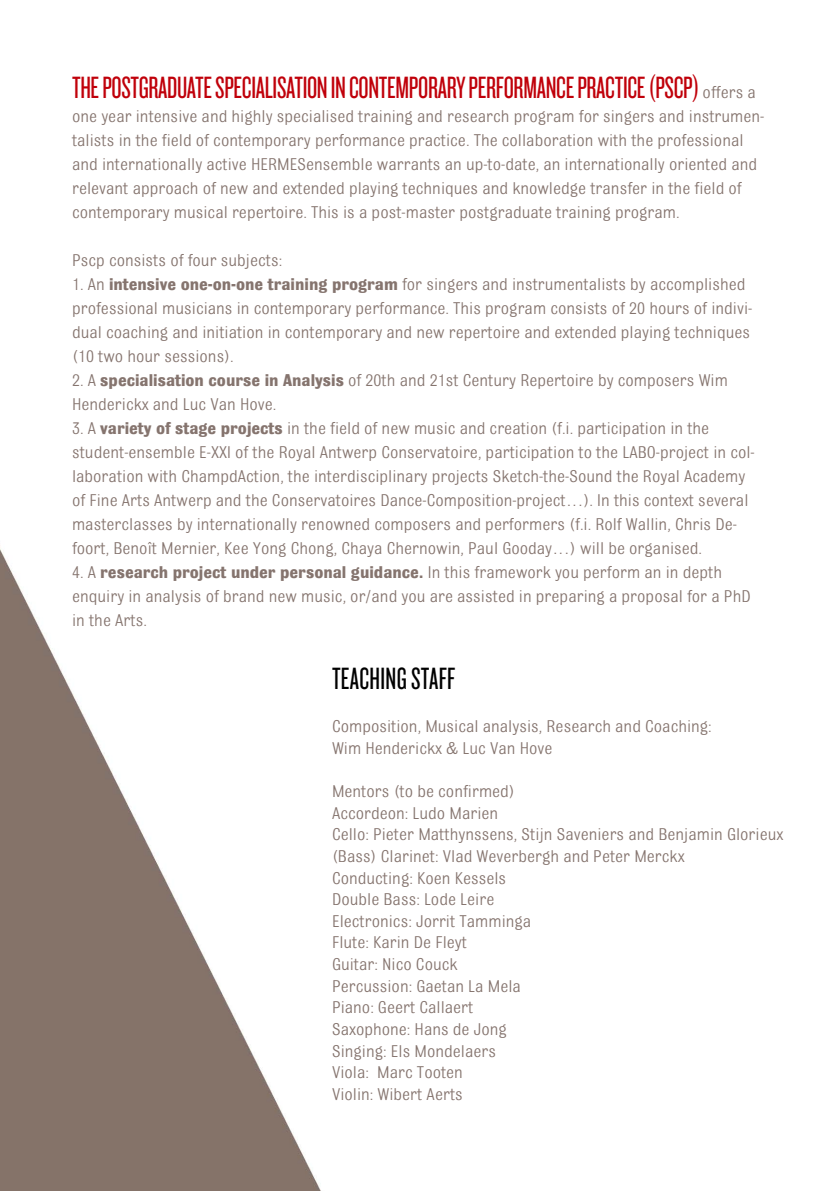
<style>
.page{position:relative;width:840px;height:1191px;background:#fff}
.page>*{position:absolute;margin:0;border:0;box-sizing:border-box;transform-origin:0 0}
.t1{font:32px "Knockout 27 Junior Bantamwt";letter-spacing:-.01em;color:#c0000a}
.t2{font:32px "Knockout 27 Junior Bantamwt";letter-spacing:.01em;color:#000}
.t3{font:18px/24px "Bulldog";color:#85746e}
.s1{font-family:"Bulldog";font-size:18px;color:#85746e}
.s2{font-weight:700}
</style>
<div class="page">
<img style="left:0;top:549px;width:321px;height:642px">
<h1 class="t1" style="left:72px;top:68px;width:685px">THE POSTGRADUATE SPECIALISATION IN CONTEMPORARY PERFORMANCE PRACTICE (PSCP) <span class="s1">offers a</span></h1>
<p class="t3" style="left:72px;top:104px;width:693px">one year intensive and highly specialised training and research program for singers and instrumen&shy;talists in the field of contemporary performance practice. The collaboration with the professional and internationally active HERMESensemble warrants an up-to-date, an internationally oriented and relevant approach of new and extended playing techniques and knowledge transfer in the field of contemporary musical repertoire. This is a post-master postgraduate training program.</p>
<p class="t3" style="left:72px;top:248px;width:211px">Pscp consists of four subjects:</p>
<p class="t3" style="left:72px;top:272px;width:681px">1. An <span class="s2">intensive one-on-one training program</span> for singers and instrumentalists by accomplished professional musicians in contemporary performance. This program consists of 20 hours of indivi&shy;dual coaching and initiation in contemporary and new repertoire and extended playing techniques (10 two hour sessions).</p>
<p class="t3" style="left:72px;top:368px;width:657px">2. A <span class="s2">specialisation course in Analysis</span> of 20th and 21st Century Repertoire by composers Wim<br>Henderickx and Luc Van Hove.</p>
<p class="t3" style="left:72px;top:416px;width:683px">3. A <span class="s2">variety of stage projects</span> in the field of new music and creation (f.i. participation in the student-ensemble E-XXI of the Royal Antwerp Conservatoire, participation to the LABO-project in col&shy;laboration with ChampdAction, the interdisciplinary projects Sketch-the-Sound the Royal Academy of Fine Arts Antwerp and the Conservatoires Dance-Composition-project…). In this context several masterclasses by internationally renowned composers and performers (f.i. Rolf Wallin, Chris De&shy;foort, Benoît Mernier, Kee Yong Chong, Chaya Chernowin, Paul Gooday…) will be organised.</p>
<p class="t3" style="left:72px;top:560px;width:679px">4. A <span class="s2">research project under personal guidance.</span> In this framework you perform an in depth enquiry in analysis of brand new music, or/and you are assisted in preparing a proposal for a PhD in the Arts.</p>
<h1 class="t2" style="left:332px;top:660px;width:125px">TEACHING STAFF</h1>
<p class="t3" style="left:332px;top:715px;width:381px;line-height:21.6px">Composition, Musical analysis, Research and Coaching:<br>Wim Henderickx &amp; Luc Van Hove</p>
<p class="t3" style="left:332px;top:780px;width:452px;line-height:21.6px">Mentors (to be confirmed)<br>Accordeon: Ludo Marien<br>Cello: Pieter Matthynssens, Stijn Saveniers and Benjamin Glorieux (Bass) Clarinet: Vlad Weverbergh and Peter Merckx<br>Conducting: Koen Kessels<br>Double Bass: Lode Leire<br>Electronics: Jorrit Tamminga<br>Flute: Karin De Fleyt<br>Guitar: Nico Couck<br>Percussion: Gaetan La Mela<br>Piano: Geert Callaert<br>Saxophone: Hans de Jong<br>Singing: Els Mondelaers<br>Viola: Marc Tooten<br>Violin: Wibert Aerts</p>
</div>
